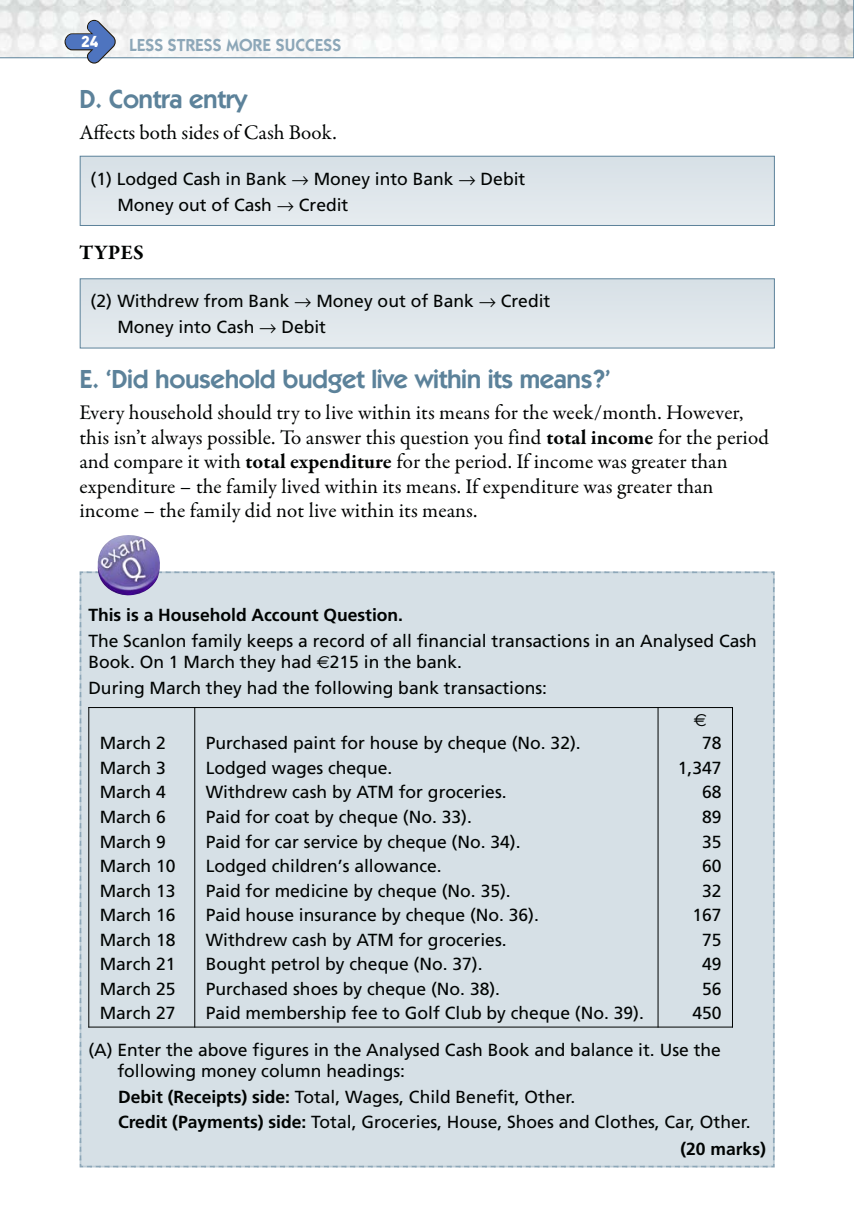
<style>
.page{position:relative;width:854px;height:1216px;background:#fff}
.page>*{position:absolute;margin:0;border:0;box-sizing:border-box;transform-origin:0 0}
.t1{font:600 26.25px "Itc Kabel";letter-spacing:-.015em;color:#5c829a}
.t2{font:21px/24.5px "Garamond Premr Pro";letter-spacing:.005em;color:#000302}
.t3{font:700 21px "Garamond Premr Pro";letter-spacing:.01em;color:#000302}
.t4{font:17.5px/25.9px "Frutiger";color:#000302}
.t5{font:600 17.5px "Itc Kabel";color:#8da7b8}
.t6{font:700 17.5px "Frutiger";color:#000302}
.t7{font:17.5px "Euro Sans";color:#000302}
.t8{font:900 15.58px "DIN";color:#fff}
.s1{font-weight:700}
.s2{font-family:"Euro Sans"}
</style>
<div class="page">
<svg style="left:0;top:0;width:853px;height:58px"></svg>
<svg style="left:64px;top:20px;width:52px;height:44px"></svg>
<div style="left:81px;top:157px;width:692px;height:68px;background:#dee6eb"></div>
<div style="left:80px;top:156px;width:694px;height:70px;border:1px solid #5c829a"></div>
<div style="left:81px;top:279px;width:692px;height:68px;background:#dee6ea"></div>
<div style="left:80px;top:278px;width:694px;height:70px;border:1px solid #5c829a"></div>
<div style="left:79px;top:571px;width:696px;height:597px;background:#d6e0e6"></div>
<hr style="left:88px;top:707px;width:1px;height:320px;background:#000302">
<hr style="left:194px;top:707px;width:1px;height:320px;background:#000302">
<hr style="left:657px;top:707px;width:1px;height:320px;background:#000302">
<hr style="left:731px;top:707px;width:1px;height:320px;background:#000302">
<hr style="left:88px;top:707px;width:644px;height:1px;background:#000302">
<hr style="left:88px;top:1026px;width:644px;height:1px;background:#000302">
<img style="left:97px;top:535px;width:63px;height:60px">
<p class="t8" style="left:81px;top:32px;width:19px">24</p>
<p class="t5" style="left:129px;top:39px;width:213px">LESS STRESS MORE SUCCESS</p>
<p class="t1" style="left:79px;top:90px;width:169px">D. Contra entry</p>
<p class="t2" style="left:79px;top:122px;width:259px">Affects both sides of Cash Book.</p>
<p class="t4" style="left:117px;top:167px;width:409px;text-indent:-27px">(1) Lodged Cash in Bank → Money into Bank → Debit<br>Money out of Cash → Credit</p>
<p class="t3" style="left:79px;top:244px;width:66px">TYPES</p>
<p class="t4" style="left:117px;top:289px;width:434px;text-indent:-27px">(2) Withdrew from Bank → Money out of Bank → Credit<br>Money into Cash → Debit</p>
<p class="t1" style="left:79px;top:370px;width:532px">E. ‘Did household budget live within its means?’</p>
<p class="t2" style="left:79px;top:402px;width:691px">Every household should try to live within its means for the week/month. However, this isn’t always possible. To answer this question you find <span class="s1">total income</span> for the period and compare it with <span class="s1">total expenditure</span> for the period. If income was greater than expenditure – the family lived within its means. If expenditure was greater than income – the family did not live within its means.</p>
<p class="t4" style="left:88px;top:603px;width:670px"><span class="s1">This is a Household Account Question.<br></span>The Scanlon family keeps a record of all financial transactions in an Analysed Cash</p>
<p class="t4" style="left:88px;top:650px;width:460px">Book. On 1 March they had <span class="s2">€</span>215 in the bank.<br>During March they had the following bank transactions:</p>
<p class="t7" style="left:693px;top:709px;width:15px">€</p>
<p class="t4" style="left:100px;top:731px;width:68px">March 2</p>
<p class="t4" style="left:206px;top:731px;width:376px">Purchased paint for house by cheque (No. 32).</p>
<p class="t4" style="left:701px;top:731px;width:21px">78</p>
<p class="t4" style="left:100px;top:756px;width:68px">March 3</p>
<p class="t4" style="left:206px;top:756px;width:188px">Lodged wages cheque.</p>
<p class="t4" style="left:677px;top:756px;width:45px">1,347</p>
<p class="t4" style="left:100px;top:780px;width:68px">March 4</p>
<p class="t4" style="left:206px;top:780px;width:302px">Withdrew cash by ATM for groceries.</p>
<p class="t4" style="left:701px;top:780px;width:21px">68</p>
<p class="t4" style="left:100px;top:805px;width:68px">March 6</p>
<p class="t4" style="left:206px;top:805px;width:268px">Paid for coat by cheque (No. 33).</p>
<p class="t4" style="left:701px;top:805px;width:21px">89</p>
<p class="t4" style="left:100px;top:829px;width:68px">March 9</p>
<p class="t4" style="left:206px;top:829px;width:316px">Paid for car service by cheque (No. 34).</p>
<p class="t4" style="left:701px;top:829px;width:21px">35</p>
<p class="t4" style="left:100px;top:854px;width:77px">March 10</p>
<p class="t4" style="left:206px;top:854px;width:237px">Lodged children’s allowance.</p>
<p class="t4" style="left:701px;top:854px;width:21px">60</p>
<p class="t4" style="left:100px;top:878px;width:77px">March 13</p>
<p class="t4" style="left:206px;top:878px;width:306px">Paid for medicine by cheque (No. 35).</p>
<p class="t4" style="left:701px;top:878px;width:21px">32</p>
<p class="t4" style="left:100px;top:903px;width:77px">March 16</p>
<p class="t4" style="left:206px;top:903px;width:334px">Paid house insurance by cheque (No. 36).</p>
<p class="t4" style="left:692px;top:903px;width:31px">167</p>
<p class="t4" style="left:100px;top:927px;width:77px">March 18</p>
<p class="t4" style="left:206px;top:927px;width:302px">Withdrew cash by ATM for groceries.</p>
<p class="t4" style="left:701px;top:927px;width:21px">75</p>
<p class="t4" style="left:100px;top:952px;width:77px">March 21</p>
<p class="t4" style="left:206px;top:952px;width:278px">Bought petrol by cheque (No. 37).</p>
<p class="t4" style="left:701px;top:952px;width:21px">49</p>
<p class="t4" style="left:100px;top:976px;width:77px">March 25</p>
<p class="t4" style="left:206px;top:976px;width:296px">Purchased shoes by cheque (No. 38).</p>
<p class="t4" style="left:701px;top:976px;width:21px">56</p>
<p class="t4" style="left:100px;top:1001px;width:77px">March 27</p>
<p class="t4" style="left:206px;top:1001px;width:439px">Paid membership fee to Golf Club by cheque (No. 39).</p>
<p class="t4" style="left:692px;top:1001px;width:31px">450</p>
<p class="t4" style="left:117px;top:1040px;width:604px;line-height:21px;text-indent:-29px">(A) Enter the above figures in the Analysed Cash Book and balance it. Use the following money column headings:</p>
<p class="t4" style="left:118px;top:1084px;width:458px"><span class="s1">Debit (Receipts) side:</span> Total, Wages, Child Benefit, Other.</p>
<p class="t4" style="left:118px;top:1110px;width:634px"><span class="s1">Credit (Payments) side:</span> Total, Groceries, House, Shoes and Clothes, Car, Other.</p>
<p class="t6" style="left:680px;top:1141px;width:87px">(20 marks)</p>
</div>
